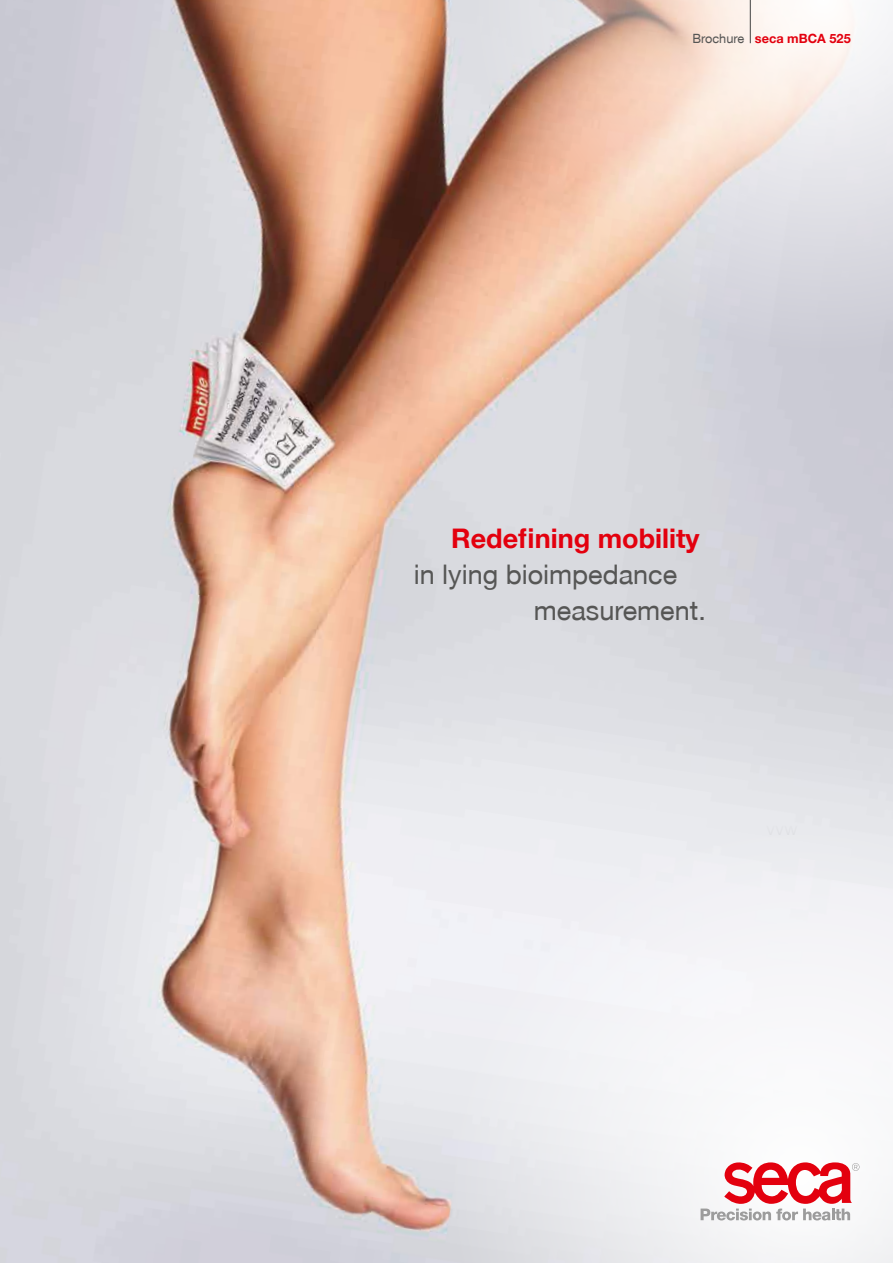
<style>
.page{position:relative;width:893px;height:1263px;background:#fff}
.page>*{position:absolute;margin:0;border:0;box-sizing:border-box;transform-origin:0 0}
.t1{font:27px/36px "secaglobal";color:#565655}
.t2{font:700 27px "secaglobal";color:#e3000e}
.t3{font:700 12.75px "secaglobal";color:#e3000e}
.s1{font-weight:400;color:#565655}
</style>
<div class="page">
<img style="left:0;top:0;width:893px;height:1263px">
<svg style="left:470px;top:0;width:423px;height:352px;background:#e6d1c8"></svg>
<svg style="left:446px;top:821px;width:447px;height:442px;fill:#f1f1f5"></svg>
<hr style="left:750px;top:0;width:1px;height:43px;background:#565655">
<svg style="left:701px;top:1162px;width:158px;height:71px"></svg>
<p class="t3" style="left:692px;top:31px;width:160px"><span class="s1">Brochure</span> seca mBCA 525</p>
<p class="t2" style="left:451px;top:522px;width:250px">Rede昀椀ning mobility</p>
<p class="t1" style="left:534px;top:558px;width:174px;text-indent:-120px">in lying bioimpedance measurement.</p>
</div>
